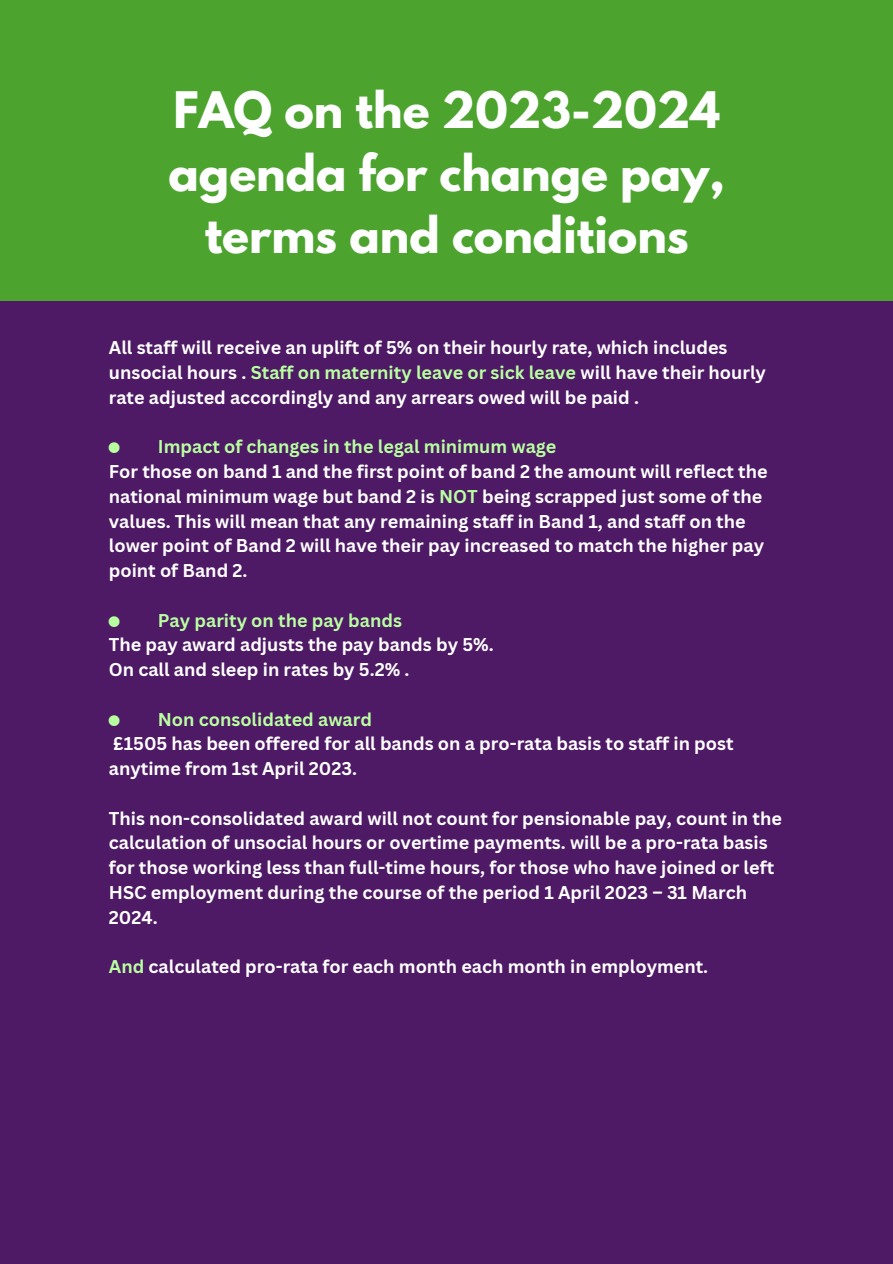
<style>
.page{position:relative;width:893px;height:1264px;background:#fff}
.page>*{position:absolute;margin:0;border:0;box-sizing:border-box;transform-origin:0 0}
.t1{font:700 44.55px/62.4px "League Spartan";color:#fff;text-align:center}
.t2{font:700 18px/24.8px "Canva Sans";color:#fff}
.t3{font:700 18px "Canva Sans";color:#b8ffa0}
.t4{font:18px "Free Mono";color:#b8ffa0}
.s1{color:#b8ffa0}
</style>
<div class="page">
<div style="left:0;top:0;width:892px;height:1263px;background:#4e1965"></div>
<div style="left:0;top:0;width:892px;height:301px;background:#4ca42f"></div>
<p class="t1" style="left:168px;top:85px;width:558px">FAQ on the 2023-2024 agenda for change pay, terms and conditions</p>
<h1 class="t2" style="left:109px;top:335px;width:658px">All staff will receive an uplift of 5% on their hourly rate, which includes unsocial hours . <span class="s1">Staff on maternity leave or sick leave</span> will have their hourly rate adjusted accordingly and any arrears owed will be paid .</h1>
<p class="t4" style="left:109px;top:439px;width:12px">⬤</p>
<p class="t3" style="left:158px;top:434px;width:400px">Impact of changes in the legal minimum wage</p>
<p class="t2" style="left:109px;top:458px;width:660px">For those on band 1 and the first point of band 2 the amount will reflect the national minimum wage but band 2 is <span class="s1">NOT</span> being scrapped just some of the values. This will mean that any remaining staff in Band 1, and staff on the lower point of Band 2 will have their pay increased to match the higher pay point of Band 2.</p>
<p class="t4" style="left:109px;top:612px;width:12px">⬤</p>
<p class="t3" style="left:158px;top:607px;width:245px">Pay parity on the pay bands</p>
<p class="t2" style="left:109px;top:632px;width:386px">The pay award adjusts the pay bands by 5%.</p>
<p class="t2" style="left:109px;top:656px;width:302px">On call and sleep in rates by 5.2% .</p>
<p class="t4" style="left:109px;top:711px;width:12px">⬤</p>
<p class="t3" style="left:158px;top:706px;width:215px">Non consolidated award</p>
<p class="t2" style="left:109px;top:731px;width:626px">£1505 has been offered for all bands on a pro-rata basis to staff in post anytime from 1st April 2023.</p>
<p class="t2" style="left:109px;top:805px;width:674px">This non-consolidated award will not count for pensionable pay, count in the calculation of unsocial hours or overtime payments. will be a pro-rata basis for those working less than full-time hours, for those who have joined or left HSC employment during the course of the period 1 April 2023 – 31 March 2024.</p>
<p class="t2" style="left:109px;top:953px;width:601px"><span class="s1">And</span> calculated pro-rata for each month each month in employment.</p>
</div>
